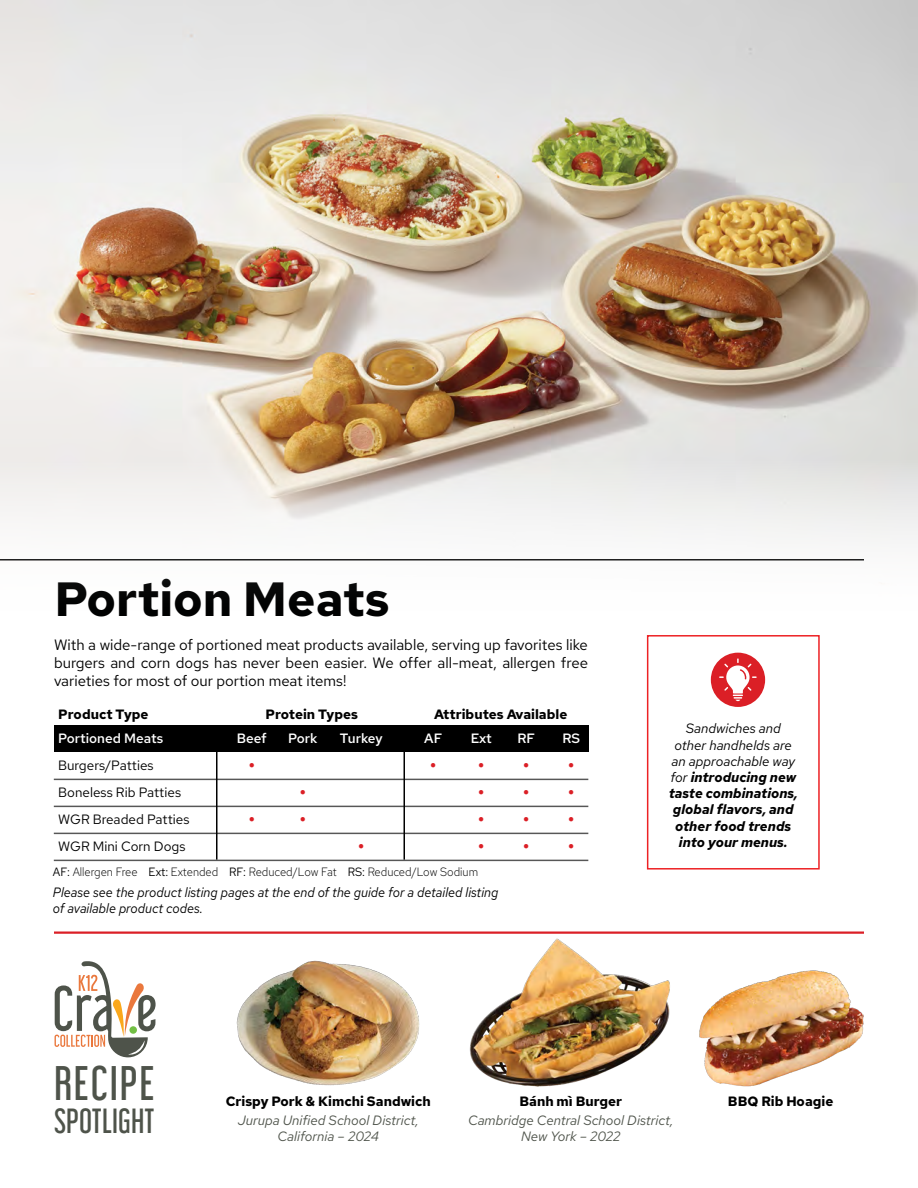
<style>
.page{position:relative;width:918px;height:1188px;background:#fff}
.page>*{position:absolute;margin:0;border:0;box-sizing:border-box;transform-origin:0 0}
.t1{font:700 48px "Red Hat Text";color:#000101}
.t2{font:43.35px "Libel Suit Rg";letter-spacing:.045em;color:#4e534a}
.t3{font:31.2px "Libel Suit Rg";letter-spacing:.005em;color:#4e534a}
.t4{font:700 18px "Red Hat Text";color:#db1f26}
.t5{font:15px/18px "Red Hat Text";color:#000;text-align:justify}
.t6{font:italic 700 13.5px/16.2px "Red Hat Text";color:#000;text-align:center}
.t7{font:italic 13.5px/16.5px "Red Hat Text";color:#000;scale:.95 1}
.t8{font:700 13.5px "Red Hat Text";color:#000}
.t9{font:italic 13.5px/16.2px "Red Hat Text";color:#4e534a;text-align:center}
.t10{font:13.5px "Red Hat Text";color:#000}
.t11{font:500 13.5px "Red Hat Text";color:#fff}
.t12{font:300 12px "Red Hat Text";color:#000;scale:.95 1}
.s1{font-weight:400}
</style>
<div class="page">
<hr style="left:54px;top:932px;width:810px;height:2px;background:#db1f26">
<div style="left:54px;top:725px;width:535px;height:27px;background:#000"></div>
<hr style="left:54px;top:779px;width:534px;height:1px;background:#000">
<hr style="left:54px;top:806px;width:534px;height:1px;background:#000">
<hr style="left:54px;top:833px;width:534px;height:1px;background:#000">
<hr style="left:54px;top:860px;width:534px;height:1px;background:#000">
<hr style="left:404px;top:728px;width:1px;height:132px;background:#000">
<hr style="left:216px;top:728px;width:2px;height:132px;background:#000">
<img style="left:470px;top:933px;width:206px;height:154px">
<img style="left:236px;top:960px;width:184px;height:126px">
<img style="left:699px;top:970px;width:165px;height:117px">
<div style="left:647px;top:635px;width:173px;height:235px;background:#fff;border:2px solid #ed2124"></div>
<div style="left:711px;top:653px;width:54px;height:54px;background:#db1f26;border-radius:50%"></div>
<svg style="left:719px;top:658px;width:38px;height:43px"></svg>
<svg style="left:55px;top:961px;width:101px;height:96px"></svg>
<img style="left:0;top:0;width:918px;height:561px">
<h1 class="t1" style="left:54px;top:568px;width:337px">Portion Meats</h1>
<p class="t5" style="left:54px;top:635px;width:536px">With a wide-range of portioned meat products available, serving up favorites like burgers and corn dogs has never been easier. We offer all-meat, allergen free varieties for most of our portion meat items!</p>
<p class="t8" style="left:58px;top:705px;width:92px">Product Type</p>
<p class="t8" style="left:265px;top:705px;width:94px">Protein Types</p>
<p class="t8" style="left:434px;top:705px;width:135px">Attributes Available</p>
<p class="t11" style="left:58px;top:729px;width:106px">Portioned Meats</p>
<p class="t11" style="left:237px;top:729px;width:32px">Beef</p>
<p class="t11" style="left:288px;top:729px;width:31px">Pork</p>
<p class="t11" style="left:340px;top:729px;width:44px">Turkey</p>
<p class="t11" style="left:424px;top:729px;width:19px">AF</p>
<p class="t11" style="left:471px;top:729px;width:23px">Ext</p>
<p class="t11" style="left:517px;top:729px;width:19px">RF</p>
<p class="t11" style="left:562px;top:729px;width:19px">RS</p>
<p class="t10" style="left:58px;top:756px;width:97px">Burgers/Patties</p>
<p class="t4" style="left:248px;top:753px;width:8px">•</p>
<p class="t4" style="left:430px;top:753px;width:56px">• •</p>
<p class="t4" style="left:523px;top:753px;width:53px">• •</p>
<p class="t10" style="left:58px;top:783px;width:124px">Boneless Rib Patties</p>
<p class="t4" style="left:299px;top:780px;width:8px">•</p>
<p class="t4" style="left:478px;top:780px;width:53px">• •</p>
<p class="t4" style="left:568px;top:780px;width:8px">•</p>
<p class="t10" style="left:58px;top:810px;width:133px">WGR Breaded Patties</p>
<p class="t4" style="left:248px;top:807px;width:8px">•</p>
<p class="t4" style="left:299px;top:807px;width:8px">•</p>
<p class="t4" style="left:478px;top:807px;width:53px">• •</p>
<p class="t4" style="left:568px;top:807px;width:8px">•</p>
<p class="t10" style="left:58px;top:837px;width:129px">WGR Mini Corn Dogs</p>
<p class="t4" style="left:358px;top:834px;width:8px">•</p>
<p class="t4" style="left:478px;top:834px;width:53px">• •</p>
<p class="t4" style="left:568px;top:834px;width:8px">•</p>
<p class="t12" style="left:53px;top:864px;width:449px"><span class="s1">AF:</span> Allergen Free <span class="s1">Ext:</span> Extended <span class="s1">RF:</span> Reduced/Low Fat <span class="s1">RS:</span> Reduced/Low Sodium</p>
<p class="t7" style="left:53px;top:884px;width:470px">Please see the product listing pages at the end of the guide for a detailed listing of available product codes.</p>
<p class="t6" style="left:669px;top:720px;width:131px"><span class="s1">Sandwiches and other handhelds are an approachable way for</span> introducing new taste combinations, global flavors, and other food trends into your menus.</p>
<h2 class="t2" style="left:54px;top:1048px;width:102px">RECIPE</h2>
<h3 class="t3" style="left:54px;top:1095px;width:102px">SPOTLIGHT</h3>
<p class="t8" style="left:226px;top:1092px;width:207px">Crispy Pork &amp; Kimchi Sandwich</p>
<p class="t9" style="left:238px;top:1112px;width:182px">Jurupa Unified School District,<br>California – 2024</p>
<p class="t8" style="left:519px;top:1092px;width:104px">Bánh mì Burger</p>
<p class="t9" style="left:468px;top:1112px;width:207px">Cambridge Central School District,<br>New York – 2022</p>
<p class="t8" style="left:728px;top:1092px;width:107px">BBQ Rib Hoagie</p>
</div>
